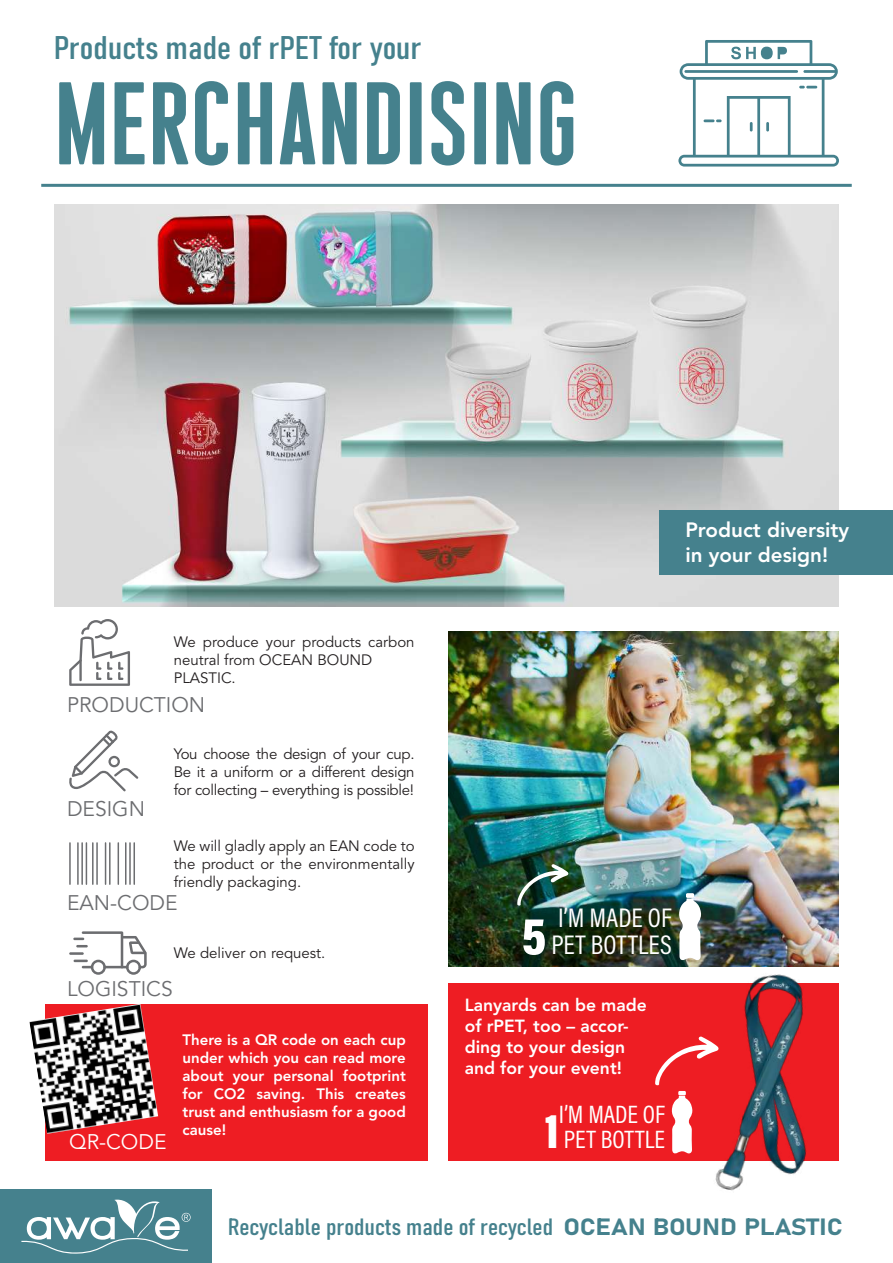
<style>
.page{position:relative;width:893px;height:1263px;background:#fff}
.page>*{position:absolute;margin:0;border:0;box-sizing:border-box;transform-origin:0 0}
.t1{font:93.9px "Milky Bar";color:#45818d;scale:1.11 1}
.t2{font:32.25px "Bahnschrift";color:#45818d;scale:1.11 1}
.t3{font:27.15px/27.5px "Acumin Pro Cond";color:#fff;text-align:right}
.t4{font:25.35px/25.5px "Acumin Pro Cond";color:#fff;text-align:center}
.t5{font:23.25px "Bahnschrift";color:#45818d;scale:1.11 1}
.t6{font:21px "Avenir LT Pro";color:#6c6d70}
.t7{font:21px "Avenir LT Pro";color:#fff}
.t8{font:800 20.55px/24.8px "Avenir LT Pro";color:#fff}
.t9{font:800 17.4px/21px "Avenir LT Pro";color:#fff}
.t10{font:15px/18px "Avenir LT Pro";color:#231f20;text-align:justify}
.t11{font:800 15px/18px "Avenir LT Pro";color:#fff;text-align:justify}
.s1{font-weight:900;font-size:51.75px}
.s2{font-weight:900;font-size:48.3px}
</style>
<div class="page">
<hr style="left:41px;top:184px;width:811px;height:3px;background:#45818d">
<img style="left:54px;top:204px;width:785px;height:403px">
<div style="left:0;top:1189px;width:212px;height:74px;background:#45818d"></div>
<svg style="left:21px;top:1199px;width:170px;height:54px"></svg>
<div style="left:659px;top:510px;width:234px;height:65px;background:#45818d"></div>
<svg style="left:678px;top:40px;width:161px;height:127px"></svg>
<svg style="left:69px;top:619px;width:61px;height:67px"></svg>
<hr style="left:79px;top:659px;width:3px;height:22px;background:#6c6d70">
<svg style="left:69px;top:731px;width:69px;height:60px"></svg>
<img style="left:449px;top:631px;width:390px;height:335px">
<hr style="left:69px;top:843px;width:2px;height:41px;background:#6c6d70">
<hr style="left:118px;top:843px;width:1px;height:41px;background:#6c6d70">
<hr style="left:77px;top:843px;width:2px;height:41px;background:#6c6d70">
<hr style="left:125px;top:843px;width:1px;height:41px;background:#6c6d70">
<hr style="left:81px;top:843px;width:2px;height:41px;background:#6c6d70">
<hr style="left:129px;top:843px;width:2px;height:41px;background:#6c6d70">
<hr style="left:92px;top:843px;width:2px;height:41px;background:#6c6d70">
<hr style="left:105px;top:843px;width:1px;height:41px;background:#6c6d70">
<hr style="left:86px;top:843px;width:1px;height:41px;background:#6c6d70">
<hr style="left:134px;top:843px;width:1px;height:41px;background:#6c6d70">
<hr style="left:96px;top:843px;width:2px;height:41px;background:#6c6d70">
<hr style="left:109px;top:843px;width:2px;height:41px;background:#6c6d70">
<svg style="left:677px;top:898px;width:24px;height:63px"></svg>
<div style="left:686px;top:893px;width:8px;height:5px;background:#fff"></div>
<img style="left:517px;top:864px;width:52px;height:42px">
<div style="left:45px;top:1004px;width:383px;height:156px;background:#ee1d23"></div>
<div style="left:449px;top:982px;width:390px;height:178px;background:#ee1d23"></div>
<img style="left:29px;top:1004px;width:129px;height:130px">
<svg style="left:655px;top:1058px;width:14px;height:27px"></svg>
<svg style="left:73px;top:931px;width:74px;height:44px"></svg>
<hr style="left:74px;top:959px;width:14px;height:3px;background:#6c6d70">
<hr style="left:69px;top:952px;width:15px;height:3px;background:#6c6d70">
<img style="left:669px;top:965px;width:170px;height:226px">
<h2 class="t2" style="left:54px;top:24px;width:333px">Products made of rPET for your</h2>
<h1 class="t1" style="left:54px;top:70px;width:474px">MERCHANDISING</h1>
<p class="t10" style="left:174px;top:633px;width:242px;text-align:left">We produce your products carbon neutral from OCEAN BOUND<br>PLASTIC.</p>
<h3 class="t6" style="left:67px;top:692px;width:140px">PRODUCTION</h3>
<h3 class="t6" style="left:67px;top:796px;width:79px">DESIGN</h3>
<p class="t10" style="left:174px;top:745px;width:242px">You choose the design of your cup.<br>Be it a uniform or a different design for collecting – everything is possible!</p>
<p class="t10" style="left:174px;top:837px;width:242px">We will gladly apply an EAN code to the product or the environmentally friendly packaging.</p>
<h3 class="t6" style="left:67px;top:891px;width:112px">EAN-CODE</h3>
<p class="t10" style="left:174px;top:944px;width:153px">We deliver on request.</p>
<h3 class="t6" style="left:67px;top:976px;width:107px">LOGISTICS</h3>
<h3 class="t7" style="left:69px;top:1129px;width:99px">QR-CODE</h3>
<p class="t11" style="left:183px;top:1030px;width:225px">There is a QR code on each cup under which you can read more about your personal footprint for CO2 saving. This creates trust and enthusiasm for a good cause!</p>
<h3 class="t8" style="left:685px;top:518px;width:165px">Product diversity in your design!</h3>
<h3 class="t3" style="left:522px;top:903px;width:152px">I’M MADE OF<br><span class="s1">5</span> PET BOTTLES</h3>
<p class="t9" style="left:465px;top:995px;width:184px">Lanyards can be made of rPET, too – accor&shy;ding to your design and for your event!</p>
<h3 class="t4" style="left:545px;top:1100px;width:122px">I’M MADE OF<br><span class="s2">1</span> PET BOTTLE</h3>
<h3 class="t5" style="left:228px;top:1209px;width:555px">Recyclable products made of recycled OCEAN BOUND PLASTIC</h3>
</div>
